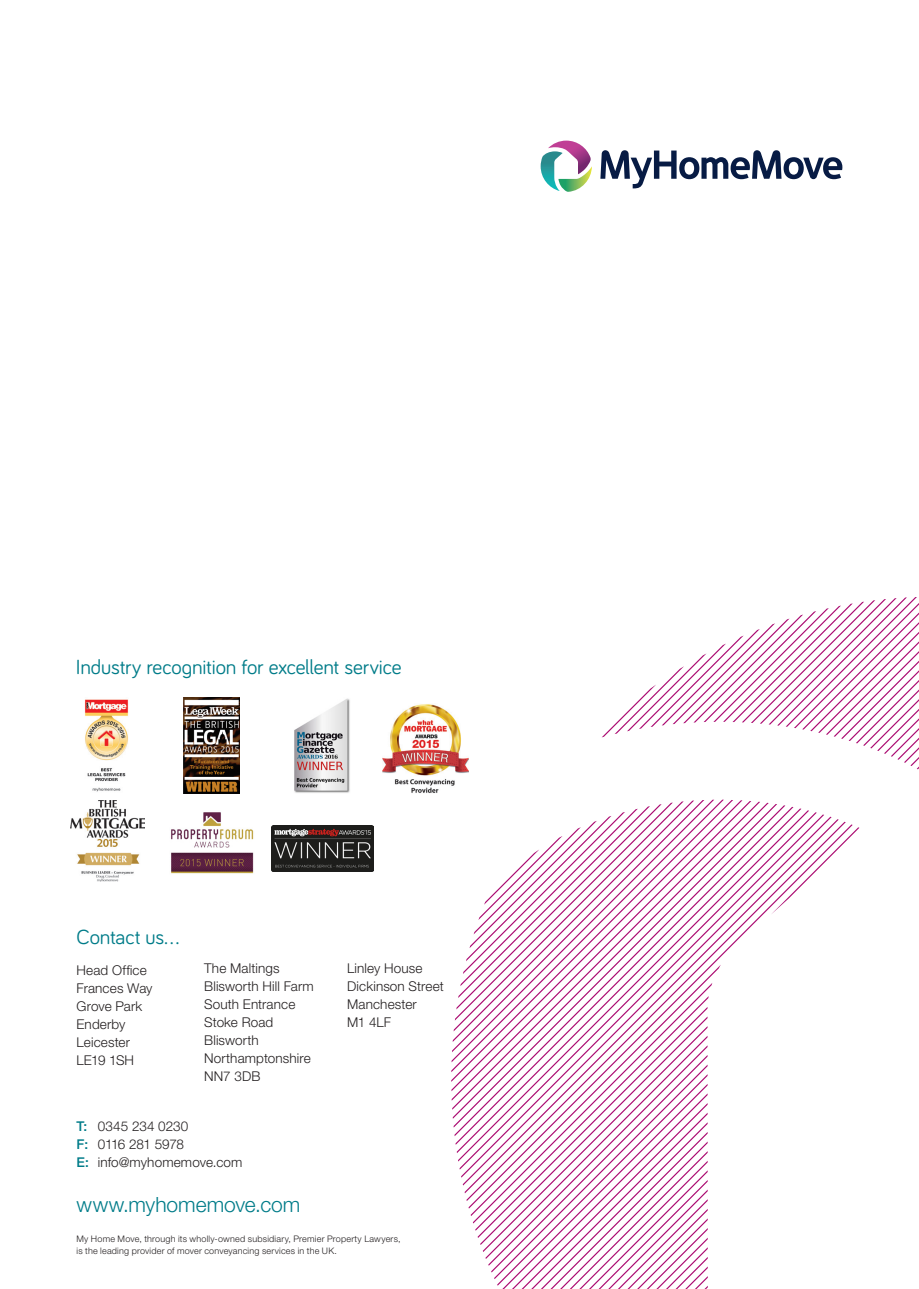
<style>
.page{position:relative;width:919px;height:1289px;background:#fff}
.page>*{position:absolute;margin:0;border:0;box-sizing:border-box;transform-origin:0 0}
.INTRO_2_PMS7474{font:21px "Bariol";letter-spacing:-.01em;color:#007c89}
.INTRO_2_PMS7474-2{font:300 21px "Helvetica Neue LT Std";color:#007c89}
.BODY_COPY{font:300 13.5px/18px "Helvetica Neue LT Std";letter-spacing:.01em;color:#231f20}
.BODY_COPY-2{font:300 13.5px "Helvetica Neue LT Std";letter-spacing:-.025em;color:#231f20}
.INTRO_2_PMS7474-3{font:300 9px/12px "Helvetica Neue LT Std";letter-spacing:.025em;color:#231f20}
.s1{font-weight:500;color:#007c89}
</style>
<div class="page">
<svg style="left:451px;top:597px;width:467px;height:691px"></svg>
<svg style="left:540px;top:141px;width:52px;height:51px"></svg>
<svg style="left:600px;top:150px;width:242px;height:38px"></svg>
<img style="left:85px;top:699px;width:44px;height:93px">
<img style="left:183px;top:697px;width:57px;height:96px">
<img style="left:294px;top:698px;width:56px;height:95px">
<img style="left:383px;top:703px;width:85px;height:90px">
<img style="left:71px;top:800px;width:74px;height:81px">
<img style="left:171px;top:812px;width:83px;height:62px">
<img style="left:272px;top:825px;width:102px;height:46px">
<p class="INTRO_2_PMS7474" style="left:76px;top:652px;width:327px">Industry recognition for excellent service</p>
<p class="INTRO_2_PMS7474" style="left:77px;top:922px;width:104px">Contact us…</p>
<p class="BODY_COPY" style="left:77px;top:960px;width:77px">Head Office<br>Frances Way<br>Grove Park<br>Enderby<br>Leicester<br>LE19 1SH</p>
<p class="BODY_COPY" style="left:204px;top:959px;width:111px">The Maltings<br>Blisworth Hill Farm<br>South Entrance<br>Stoke Road<br>Blisworth<br>Northamptonshire<br>NN7 3DB</p>
<p class="BODY_COPY" style="left:347px;top:959px;width:98px">Linley House<br>Dickinson Street<br>Manchester<br>M1 4LF</p>
<p class="BODY_COPY" style="left:77px;top:1116px;width:113px"><span class="s1">T:</span> 0345 234 0230</p>
<p class="BODY_COPY-2" style="left:77px;top:1135px;width:109px"><span class="s1">F:</span> 0116 281 5978</p>
<p class="BODY_COPY" style="left:77px;top:1152px;width:167px"><span class="s1">E:</span> info@myhomemove.com</p>
<p class="INTRO_2_PMS7474-2" style="left:77px;top:1192px;width:225px">www.myhomemove.com</p>
<p class="INTRO_2_PMS7474-3" style="left:77px;top:1232px;width:325px">My Home Move, through its wholly-owned subsidiary, Premier Property Lawyers, is the leading provider of mover conveyancing services in the UK.</p>
</div>
